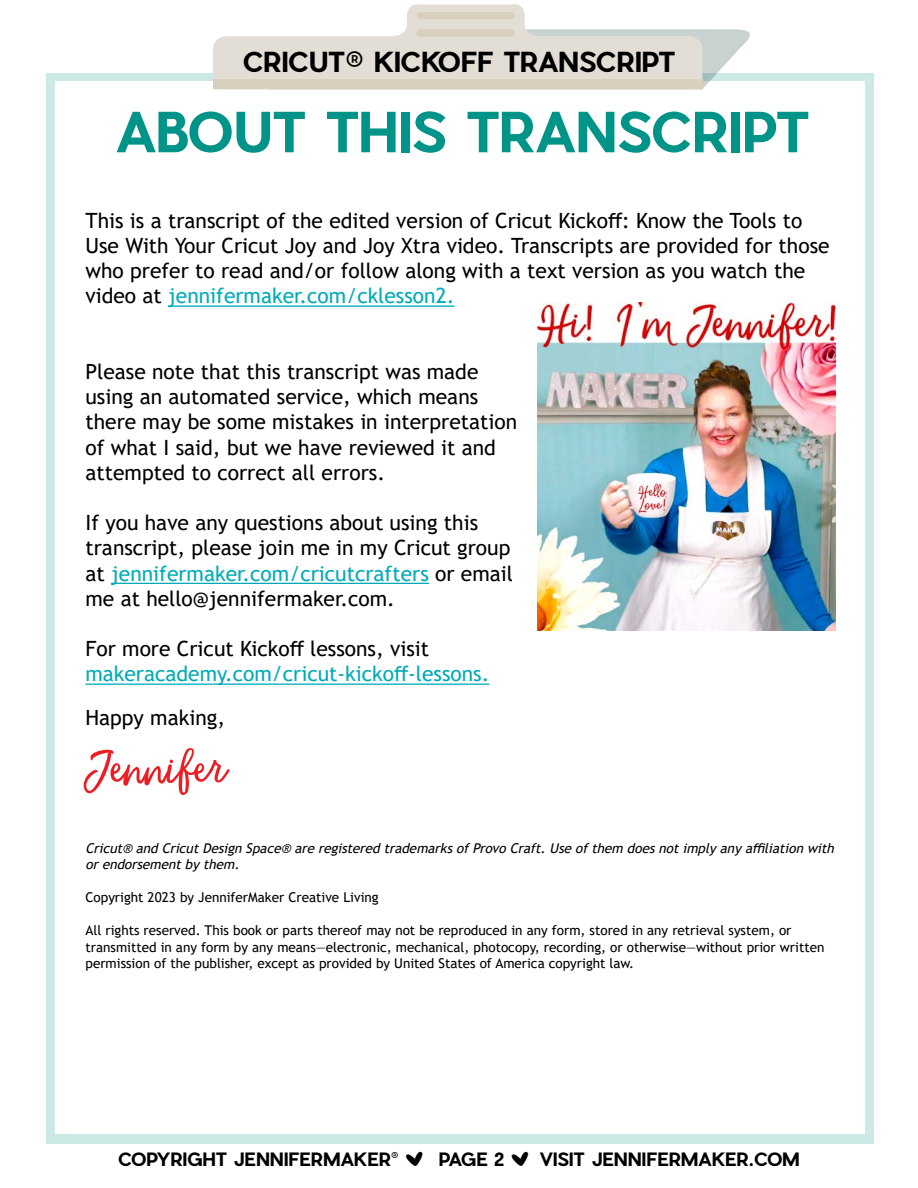
<style>
.page{position:relative;width:918px;height:1188px;background:#fff}
.page>*{position:absolute;margin:0;border:0;box-sizing:border-box;transform-origin:0 0}
.t1{font:700 54px "Pier Sans";letter-spacing:-.005em;color:#009489}
.t2{font:51px "Money Penny Script";color:#ed1d24}
.t3{font:700 27px "Pier Sans";letter-spacing:-.01em;color:#000}
.t4{font:21px/25.2px "Trebuchet MS";color:#000}
.t5{font:21px "Trebuchet MS";color:#00abb6}
.t6{font:700 18px "Pier Sans";color:#000}
.t7{font:13.5px/16.5px "Trebuchet MS";color:#000}
.t8{font:italic 13.5px/16.5px "Trebuchet MS";color:#000}
.s1{color:#00abb6}
.s2{font-family:"Jennifer Maker Brand";font-weight:400;font-size:28.5px}
</style>
<div class="page">
<div style="left:46px;top:73px;width:828px;height:1070px;background:#cce9e6"></div>
<div style="left:55px;top:81px;width:810px;height:1053px;background:#fff"></div>
<svg style="left:213px;top:4px;width:537px;height:85px"></svg>
<div style="left:213px;top:79px;width:489px;height:10px;background:#d8d0bc"></div>
<hr style="left:168px;top:306px;width:286px;height:1px;background:#00abb6">
<hr style="left:111px;top:583px;width:318px;height:1px;background:#00abb6">
<hr style="left:86px;top:684px;width:404px;height:1px;background:#00abb6">
<img style="left:537px;top:302px;width:298px;height:329px">
<p class="t3" style="left:243px;top:43px;width:434px">CRICUT® KICKOFF TRANSCRIPT</p>
<h1 class="t1" style="left:116px;top:95px;width:695px">ABOUT THIS TRANSCRIPT</h1>
<p class="t4" style="left:86px;top:208px;width:746px">This is a transcript of the edited version of Cricut Kickoff: Know the Tools to Use With Your Cricut Joy and Joy Xtra video. Transcripts are provided for those who prefer to read and/or follow along with a text version as you watch the video at <span class="s1">jennifermaker.com/cklesson2.</span></p>
<p class="t4" style="left:86px;top:359px;width:433px">Please note that this transcript was made using an automated service, which means there may be some mistakes in interpretation of what I said, but we have reviewed it and attempted to correct all errors.</p>
<p class="t4" style="left:86px;top:510px;width:429px">If you have any questions about using this transcript, please join me in my Cricut group at <span class="s1">jennifermaker.com/cricutcrafters</span> or email me at hello@jennifermaker.com.</p>
<p class="t4" style="left:86px;top:636px;width:345px">For more Cricut Kickoff lessons, visit</p>
<p class="t5" style="left:86px;top:661px;width:405px">makeracademy.com/cricut-kickoff-lessons.</p>
<p class="t4" style="left:86px;top:704px;width:141px">Happy making,</p>
<h2 class="t2" style="left:86px;top:733px;width:141px">Jennifer</h2>
<p class="t8" style="left:86px;top:840px;width:753px">Cricut® and CricutDesign Space® are registered trademarksofProvo Craft.Use ofthem doesnotimply any affiliation with orendorsementby them.</p>
<p class="t7" style="left:86px;top:889px;width:295px">Copyright 2023 by JenniferMaker Creative Living</p>
<p class="t7" style="left:86px;top:922px;width:740px">All rights reserved. This book or parts thereof may not be reproduced in any form, stored in any retrieval system, or transmitted in any form by any means—electronic, mechanical, photocopy, recording, or otherwise—without prior written permission of the publisher, except as provided by United States of America copyright law.</p>
<p class="t6" style="left:118px;top:1146px;width:683px">COPYRIGHT JENNIFERMAKER<sup>®</sup> <span class="s2">|</span> PAGE 2 <span class="s2">|</span> VISIT JENNIFERMAKER.COM</p>
</div>
